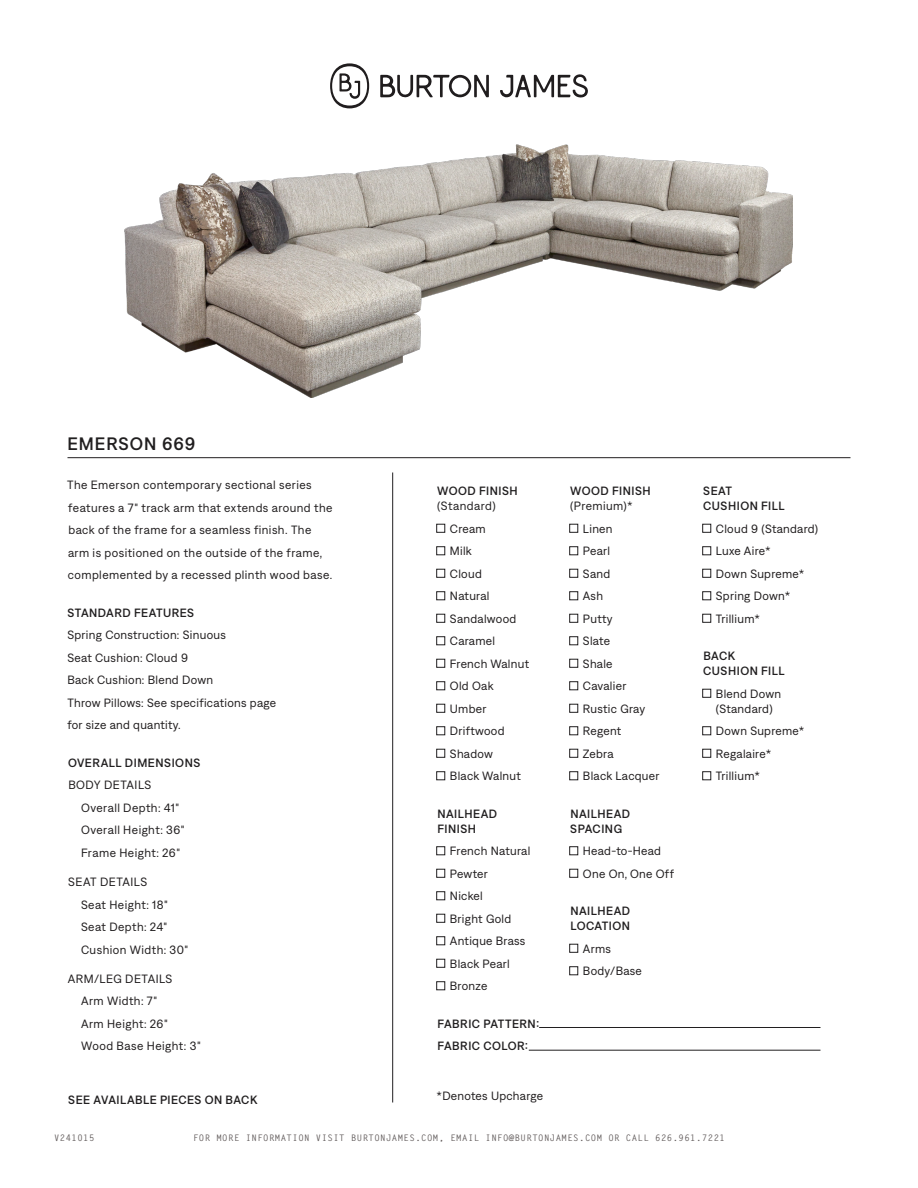
<style>
.page{position:relative;width:918px;height:1188px;background:#fff}
.page>*{position:absolute;margin:0;border:0;box-sizing:border-box;transform-origin:0 0}
.t1{font:500 18px "Denim INK";letter-spacing:.05em;color:#211f20}
.t2{font:12px/22.5px "Denim";letter-spacing:.025em;color:#201d1e}
.t3{font:500 12px "Denim INK";letter-spacing:.045em;color:#211f20}
.t4{font:12px "Denim";letter-spacing:.04em;color:#211f20}
.t5{font:700 9px "Letter Gothic Std";letter-spacing:.05em;color:#635d5d}
</style>
<div class="page">
<svg style="left:330px;top:63px;width:39px;height:45px"></svg>
<svg style="left:380px;top:75px;width:109px;height:23px"></svg>
<svg style="left:500px;top:74px;width:88px;height:24px"></svg>
<hr style="left:68px;top:457px;width:782px;height:1px;background:#211f20">
<img style="left:125px;top:145px;width:668px;height:252px">
<hr style="left:392px;top:472px;width:1px;height:630px;background:#211f20">
<hr style="left:539px;top:1027px;width:281px;height:1px;background:#211f20">
<hr style="left:529px;top:1050px;width:291px;height:1px;background:#211f20">
<div style="left:436px;top:524px;width:9px;height:8px;background:#fff;border:1px solid #211f20"></div>
<div style="left:436px;top:547px;width:9px;height:8px;background:#fff;border:1px solid #211f20"></div>
<div style="left:436px;top:569px;width:9px;height:9px;background:#fff;border:1px solid #211f20"></div>
<div style="left:436px;top:592px;width:9px;height:8px;background:#fff;border:1px solid #211f20"></div>
<div style="left:436px;top:614px;width:9px;height:8px;background:#fff;border:1px solid #211f20"></div>
<div style="left:436px;top:637px;width:9px;height:8px;background:#fff;border:1px solid #211f20"></div>
<div style="left:436px;top:659px;width:9px;height:9px;background:#fff;border:1px solid #211f20"></div>
<div style="left:436px;top:682px;width:9px;height:8px;background:#fff;border:1px solid #211f20"></div>
<div style="left:436px;top:704px;width:9px;height:8px;background:#fff;border:1px solid #211f20"></div>
<div style="left:436px;top:727px;width:9px;height:8px;background:#fff;border:1px solid #211f20"></div>
<div style="left:436px;top:749px;width:9px;height:9px;background:#fff;border:1px solid #211f20"></div>
<div style="left:436px;top:772px;width:9px;height:8px;background:#fff;border:1px solid #211f20"></div>
<div style="left:436px;top:847px;width:9px;height:8px;background:#fff;border:1px solid #211f20"></div>
<div style="left:436px;top:869px;width:9px;height:9px;background:#fff;border:1px solid #211f20"></div>
<div style="left:436px;top:892px;width:9px;height:8px;background:#fff;border:1px solid #211f20"></div>
<div style="left:436px;top:914px;width:9px;height:8px;background:#fff;border:1px solid #211f20"></div>
<div style="left:436px;top:937px;width:9px;height:8px;background:#fff;border:1px solid #211f20"></div>
<div style="left:436px;top:959px;width:9px;height:9px;background:#fff;border:1px solid #211f20"></div>
<div style="left:436px;top:982px;width:9px;height:8px;background:#fff;border:1px solid #211f20"></div>
<div style="left:569px;top:847px;width:9px;height:8px;background:#fff;border:1px solid #211f20"></div>
<div style="left:569px;top:869px;width:9px;height:9px;background:#fff;border:1px solid #211f20"></div>
<div style="left:569px;top:944px;width:9px;height:8px;background:#fff;border:1px solid #211f20"></div>
<div style="left:569px;top:967px;width:9px;height:8px;background:#fff;border:1px solid #211f20"></div>
<div style="left:702px;top:524px;width:9px;height:8px;background:#fff;border:1px solid #211f20"></div>
<div style="left:702px;top:547px;width:9px;height:8px;background:#fff;border:1px solid #211f20"></div>
<div style="left:702px;top:569px;width:9px;height:9px;background:#fff;border:1px solid #211f20"></div>
<div style="left:702px;top:592px;width:9px;height:8px;background:#fff;border:1px solid #211f20"></div>
<div style="left:702px;top:614px;width:9px;height:8px;background:#fff;border:1px solid #211f20"></div>
<div style="left:702px;top:689px;width:9px;height:9px;background:#fff;border:1px solid #211f20"></div>
<div style="left:702px;top:727px;width:9px;height:8px;background:#fff;border:1px solid #211f20"></div>
<div style="left:702px;top:749px;width:9px;height:9px;background:#fff;border:1px solid #211f20"></div>
<div style="left:702px;top:772px;width:9px;height:8px;background:#fff;border:1px solid #211f20"></div>
<div style="left:569px;top:524px;width:9px;height:8px;background:#fff;border:1px solid #211f20"></div>
<div style="left:569px;top:547px;width:9px;height:8px;background:#fff;border:1px solid #211f20"></div>
<div style="left:569px;top:569px;width:9px;height:9px;background:#fff;border:1px solid #211f20"></div>
<div style="left:569px;top:592px;width:9px;height:8px;background:#fff;border:1px solid #211f20"></div>
<div style="left:569px;top:614px;width:9px;height:8px;background:#fff;border:1px solid #211f20"></div>
<div style="left:569px;top:637px;width:9px;height:8px;background:#fff;border:1px solid #211f20"></div>
<div style="left:569px;top:659px;width:9px;height:9px;background:#fff;border:1px solid #211f20"></div>
<div style="left:569px;top:682px;width:9px;height:8px;background:#fff;border:1px solid #211f20"></div>
<div style="left:569px;top:704px;width:9px;height:8px;background:#fff;border:1px solid #211f20"></div>
<div style="left:569px;top:727px;width:9px;height:8px;background:#fff;border:1px solid #211f20"></div>
<div style="left:569px;top:749px;width:9px;height:9px;background:#fff;border:1px solid #211f20"></div>
<div style="left:569px;top:772px;width:9px;height:8px;background:#fff;border:1px solid #211f20"></div>
<p class="t1" style="left:68px;top:431px;width:129px">EMERSON 669</p>
<p class="t2" style="left:67px;top:473px;width:267px">The Emerson contemporary sectional series features a 7" track arm that extends around the back of the frame for a seamless finish. The arm is positioned on the outside of the frame, complemented by a recessed plinth wood base.</p>
<p class="t3" style="left:68px;top:604px;width:128px">STANDARD FEATURES</p>
<p class="t2" style="left:68px;top:623px;width:160px">Spring Construction: Sinuous</p>
<p class="t2" style="left:68px;top:645px;width:122px">Seat Cushion: Cloud 9</p>
<p class="t2" style="left:68px;top:668px;width:147px">Back Cushion: Blend Down</p>
<p class="t2" style="left:68px;top:690px;width:210px">Throw Pillows: See specifications page for size and quantity.</p>
<p class="t3" style="left:68px;top:754px;width:134px">OVERALL DIMENSIONS</p>
<p class="t2" style="left:68px;top:773px;width:85px">BODY DETAILS</p>
<p class="t2" style="left:81px;top:796px;width:100px">Overall Depth: 41"</p>
<p class="t2" style="left:81px;top:818px;width:105px">Overall Height: 36"</p>
<p class="t2" style="left:81px;top:841px;width:101px">Frame Height: 26"</p>
<p class="t2" style="left:68px;top:870px;width:81px">SEAT DETAILS</p>
<p class="t2" style="left:81px;top:892px;width:88px">Seat Height: 18"</p>
<p class="t2" style="left:81px;top:915px;width:88px">Seat Depth: 24"</p>
<p class="t2" style="left:81px;top:937px;width:109px">Cushion Width: 30"</p>
<p class="t2" style="left:68px;top:967px;width:106px">ARM/LEG DETAILS</p>
<p class="t2" style="left:81px;top:989px;width:78px">Arm Width: 7"</p>
<p class="t2" style="left:81px;top:1012px;width:88px">Arm Height: 26"</p>
<p class="t2" style="left:81px;top:1034px;width:121px">Wood Base Height: 3"</p>
<p class="t3" style="left:68px;top:1091px;width:191px">SEE AVAILABLE PIECES ON BACK</p>
<p class="t3" style="left:437px;top:482px;width:82px">WOOD FINISH</p>
<p class="t4" style="left:437px;top:497px;width:60px">(Standard)</p>
<p class="t2" style="left:450px;top:516px;width:37px">Cream</p>
<p class="t2" style="left:450px;top:539px;width:23px">Milk</p>
<p class="t2" style="left:450px;top:561px;width:33px">Cloud</p>
<p class="t2" style="left:450px;top:584px;width:41px">Natural</p>
<p class="t2" style="left:450px;top:606px;width:68px">Sandalwood</p>
<p class="t2" style="left:450px;top:629px;width:47px">Caramel</p>
<p class="t2" style="left:450px;top:651px;width:81px">French Walnut</p>
<p class="t2" style="left:450px;top:674px;width:45px">Old Oak</p>
<p class="t2" style="left:450px;top:696px;width:38px">Umber</p>
<p class="t2" style="left:450px;top:719px;width:56px">Driftwood</p>
<p class="t2" style="left:450px;top:741px;width:45px">Shadow</p>
<p class="t2" style="left:450px;top:764px;width:72px">Black Walnut</p>
<p class="t3" style="left:437px;top:805px;width:61px">NAILHEAD</p>
<p class="t3" style="left:437px;top:820px;width:40px">FINISH</p>
<p class="t2" style="left:450px;top:839px;width:82px">French Natural</p>
<p class="t2" style="left:450px;top:861px;width:39px">Pewter</p>
<p class="t2" style="left:450px;top:884px;width:34px">Nickel</p>
<p class="t2" style="left:450px;top:906px;width:63px">Bright Gold</p>
<p class="t2" style="left:450px;top:929px;width:77px">Antique Brass</p>
<p class="t2" style="left:450px;top:951px;width:61px">Black Pearl</p>
<p class="t2" style="left:450px;top:974px;width:39px">Bronze</p>
<p class="t3" style="left:437px;top:1015px;width:103px">FABRIC PATTERN:</p>
<p class="t3" style="left:437px;top:1037px;width:92px">FABRIC COLOR:</p>
<p class="t2" style="left:436px;top:1084px;width:108px">*Denotes Upcharge</p>
<p class="t3" style="left:570px;top:482px;width:82px">WOOD FINISH</p>
<p class="t4" style="left:570px;top:497px;width:64px">(Premium)*</p>
<p class="t2" style="left:583px;top:516px;width:31px">Linen</p>
<p class="t2" style="left:583px;top:539px;width:29px">Pearl</p>
<p class="t2" style="left:583px;top:561px;width:29px">Sand</p>
<p class="t2" style="left:583px;top:584px;width:22px">Ash</p>
<p class="t2" style="left:583px;top:606px;width:31px">Putty</p>
<p class="t2" style="left:583px;top:629px;width:29px">Slate</p>
<p class="t2" style="left:583px;top:651px;width:31px">Shale</p>
<p class="t2" style="left:583px;top:674px;width:45px">Cavalier</p>
<p class="t2" style="left:583px;top:696px;width:64px">Rustic Gray</p>
<p class="t2" style="left:583px;top:719px;width:40px">Regent</p>
<p class="t2" style="left:583px;top:741px;width:32px">Zebra</p>
<p class="t2" style="left:583px;top:764px;width:78px">Black Lacquer</p>
<p class="t3" style="left:570px;top:805px;width:61px">NAILHEAD</p>
<p class="t3" style="left:570px;top:820px;width:53px">SPACING</p>
<p class="t2" style="left:583px;top:839px;width:79px">Head-to-Head</p>
<p class="t2" style="left:583px;top:861px;width:93px">One On, One Off</p>
<p class="t3" style="left:570px;top:902px;width:61px">NAILHEAD</p>
<p class="t3" style="left:570px;top:917px;width:61px">LOCATION</p>
<p class="t2" style="left:583px;top:936px;width:30px">Arms</p>
<p class="t2" style="left:583px;top:959px;width:60px">Body/Base</p>
<p class="t3" style="left:703px;top:482px;width:30px">SEAT</p>
<p class="t3" style="left:703px;top:497px;width:83px">CUSHION FILL</p>
<p class="t2" style="left:716px;top:516px;width:104px">Cloud 9 (Standard)</p>
<p class="t2" style="left:716px;top:539px;width:56px">Luxe Aire*</p>
<p class="t2" style="left:716px;top:561px;width:90px">Down Supreme*</p>
<p class="t2" style="left:716px;top:584px;width:76px">Spring Down*</p>
<p class="t2" style="left:716px;top:606px;width:46px">Trillium*</p>
<p class="t3" style="left:703px;top:647px;width:33px">BACK</p>
<p class="t3" style="left:703px;top:662px;width:83px">CUSHION FILL</p>
<p class="t2" style="left:716px;top:681px;width:67px">Blend Down</p>
<p class="t2" style="left:716px;top:696px;width:58px">(Standard)</p>
<p class="t2" style="left:716px;top:719px;width:90px">Down Supreme*</p>
<p class="t2" style="left:716px;top:741px;width:57px">Regalaire*</p>
<p class="t2" style="left:716px;top:764px;width:46px">Trillium*</p>
<p class="t5" style="left:54px;top:1132px;width:42px">V241015</p>
<p class="t5" style="left:193px;top:1132px;width:533px">FOR MORE INFORMATION VISIT BURTONJAMES.COM, EMAIL INFO@BURTONJAMES.COM OR CALL 626.961.7221</p>
</div>
